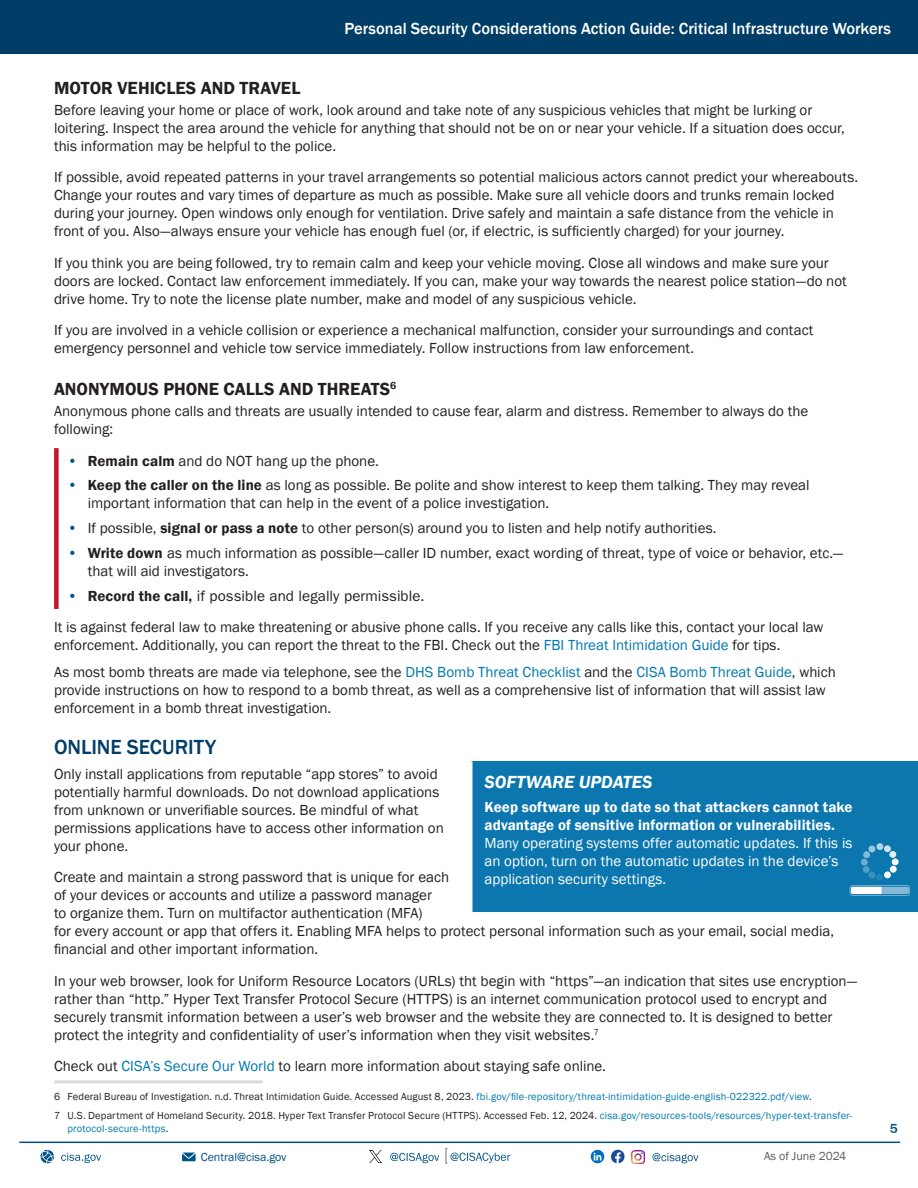
<style>
.page{position:relative;width:918px;height:1188px;background:#fff}
.page>*{position:absolute;margin:0;border:0;box-sizing:border-box;transform-origin:0 0}
.t1{font:500 21px "Franklin Gothic";letter-spacing:-.005em;color:#003e67}
.t2{font:600 18px "Franklin Gothic";color:#231f20}
.Heading_3{font:italic 600 18px "Franklin Gothic";color:#fff}
.t3{font:500 16.5px "Franklin Gothic";color:#fff}
.Paragraph_10_12{font:15px/18px "Franklin Gothic";color:#231f20}
.Paragraph_10_12-2{font:15px/18px "Franklin Gothic";color:#fff}
.t4{font:15px "ITC Franklin Gothic Std";color:#231f20}
.t5{font:500 13.5px "Franklin Gothic";color:#005288}
.t6{font:12px "Franklin Gothic";color:#005288}
.t7{font:12px "Franklin Gothic";color:#5a5b5d}
.Endnote{font:10.5px/12.6px "Franklin Gothic";letter-spacing:.015em;color:#231f20}
.s1{font-weight:600;color:#005288}
.s2{font-weight:600}
.s3{color:#005288}
.s4{font-family:"Franklin Gothic";font-weight:600;color:#005288}
.s5{font-family:"Franklin Gothic";font-weight:600}
.s6{color:#0078ae}
</style>
<div class="page">
<div style="left:0;top:0;width:918px;height:54px;background:#003e67"></div>
<div style="left:54px;top:448px;width:5px;height:161px;background:#c41230"></div>
<div style="left:471px;top:761px;width:447px;height:151px;background:#0c77af"></div>
<hr style="left:468px;top:761px;width:4px;height:151px;background:#fff">
<hr style="left:54px;top:1080px;width:209px;height:3px;background:#dadada">
<svg style="left:850px;top:886px;width:60px;height:9px"></svg>
<div style="left:876px;top:874px;width:7px;height:7px;background:#2384b6;border-radius:50%"></div>
<div style="left:869px;top:872px;width:6px;height:7px;background:#3b91be;border-radius:50%"></div>
<div style="left:863px;top:866px;width:7px;height:7px;background:#549fc6;border-radius:50%"></div>
<div style="left:877px;top:843px;width:6px;height:7px;background:#b5d5e6;border-radius:50%"></div>
<svg style="left:869px;top:846px;width:6px;height:6px"></svg>
<div style="left:863px;top:851px;width:7px;height:7px;background:#85bad6;border-radius:50%"></div>
<div style="left:861px;top:859px;width:7px;height:7px;background:#6cacce;border-radius:50%"></div>
<div style="left:884px;top:871px;width:7px;height:7px;background:#fff;border-radius:50%"></div>
<div style="left:890px;top:866px;width:7px;height:7px;background:#fff;border-radius:50%"></div>
<svg style="left:884px;top:845px;width:7px;height:7px"></svg>
<svg style="left:889px;top:851px;width:7px;height:7px"></svg>
<div style="left:892px;top:858px;width:7px;height:7px;background:#fff;border-radius:50%"></div>
<svg style="left:390px;top:1153px;width:49px;height:10px"></svg>
<svg style="left:369px;top:1150px;width:12px;height:13px"></svg>
<hr style="left:19px;top:1142px;width:881px;height:1px;background:#005288">
<svg style="left:40px;top:1150px;width:14px;height:13px"></svg>
<svg style="left:61px;top:1153px;width:40px;height:10px"></svg>
<svg style="left:182px;top:1153px;width:14px;height:8px"></svg>
<svg style="left:591px;top:1150px;width:13px;height:13px"></svg>
<svg style="left:611px;top:1150px;width:14px;height:13px"></svg>
<img style="left:631px;top:1151px;width:14px;height:13px">
<svg style="left:446px;top:1148px;width:64px;height:16px"></svg>
<svg style="left:652px;top:1153px;width:46px;height:10px"></svg>
<p class="t3" style="left:345px;top:18px;width:548px">Personal Security Considerations Action Guide: Critical Infrastructure Workers</p>
<h3 class="t2" style="left:54px;top:77px;width:248px">MOTOR VEHICLES AND TRAVEL</h3>
<p class="Paragraph_10_12" style="left:54px;top:101px;width:793px">Before leaving your home or place of work, look around and take note of any suspicious vehicles that might be lurking or loitering. Inspect the area around the vehicle for anything that should not be on or near your vehicle. If a situation does occur, this information may be helpful to the police.</p>
<p class="Paragraph_10_12" style="left:54px;top:169px;width:806px">If possible, avoid repeated patterns in your travel arrangements so potential malicious actors cannot predict your whereabouts.<br>Change your routes and vary times of departure as much as possible. Make sure all vehicle doors and trunks remain locked during your journey. Open windows only enough for ventilation. Drive safely and maintain a safe distance from the vehicle in front of you. Also—always ensure your vehicle has enough fuel (or, if electric, is sufficiently charged) for your journey.</p>
<p class="Paragraph_10_12" style="left:54px;top:254px;width:794px">If you think you are being followed, try to remain calm and keep your vehicle moving. Close all windows and make sure your doors are locked. Contact law enforcement immediately. If you can, make your way towards the nearest police station—do not drive home. Try to note the license plate number, make and model of any suspicious vehicle.</p>
<p class="Paragraph_10_12" style="left:54px;top:322px;width:761px">If you are involved in a vehicle collision or experience a mechanical malfunction, consider your surroundings and contact emergency personnel and vehicle tow service immediately. Follow instructions from law enforcement.</p>
<h3 class="t2" style="left:54px;top:378px;width:344px">ANONYMOUS PHONE CALLS AND THREATS<sup>6</sup></h3>
<p class="Paragraph_10_12" style="left:54px;top:402px;width:756px">Anonymous phone calls and threats are usually intended to cause fear, alarm and distress. Remember to always do the following:</p>
<p class="Paragraph_10_12" style="left:68px;top:452px;width:313px"><span class="s1">•</span> <span class="s2">Remain calm</span> and do NOT hang up the phone.</p>
<p class="Paragraph_10_12" style="left:88px;top:477px;width:723px;text-indent:-20px"><span class="s1">•</span> <span class="s2">Keep the caller on the line</span> as long as possible. Be polite and show interest to keep them talking. They may reveal important information that can help in the event of a police investigation.</p>
<p class="Paragraph_10_12" style="left:68px;top:519px;width:651px"><span class="s3">•</span> If possible, <span class="s2">signal or pass a note</span> to other person(s) around you to listen and help notify authorities.</p>
<p class="Paragraph_10_12" style="left:88px;top:544px;width:757px;text-indent:-20px"><span class="s1">•</span> <span class="s2">Write down</span> as much information as possible—caller ID number, exact wording of threat, type of voice or behavior, etc.— that will aid investigators.</p>
<p class="t4" style="left:68px;top:587px;width:359px"><span class="s4">•</span> <span class="s5">Record the call,</span> if possible and legally permissible.</p>
<p class="Paragraph_10_12" style="left:54px;top:618px;width:771px">It is against federal law to make threatening or abusive phone calls. If you receive any calls like this, contact your local law enforcement. Additionally, you can report the threat to the FBI. Check out the <span class="s6">FBI Threat Intimidation Guide</span> for tips.</p>
<p class="Paragraph_10_12" style="left:54px;top:663px;width:783px">As most bomb threats are made via telephone, see the <span class="s6">DHS Bomb Threat Checklist</span> and the <span class="s6">CISA Bomb Threat Guide</span>, which provide instructions on how to respond to a bomb threat, as well as a comprehensive list of information that will assist law enforcement in a bomb threat investigation.</p>
<h2 class="t1" style="left:54px;top:734px;width:164px">ONLINE SECURITY</h2>
<p class="Paragraph_10_12" style="left:54px;top:765px;width:391px">Only install applications from reputable “app stores” to avoid potentially harmful downloads. Do not download applications from unknown or unverifiable sources. Be mindful of what permissions applications have to access other information on your phone.</p>
<p class="Paragraph_10_12" style="left:54px;top:869px;width:782px">Create and maintain a strong password that is unique for each<br>of your devices or accounts and utilize a password manager<br>to organize them. Turn on multifactor authentication (MFA)<br>for every account or app that offers it. Enabling MFA helps to protect personal information such as your email, social media, financial and other important information.</p>
<p class="Paragraph_10_12" style="left:54px;top:972px;width:805px">In your web browser, look for Uniform Resource Locators (URLs) tht begin with “https”—an indication that sites use encryption— rather than “http.” Hyper Text Transfer Protocol Secure (HTTPS) is an internet communication protocol used to encrypt and securely transmit information between a user’s web browser and the website they are connected to. It is designed to better protect the integrity and confidentiality of user’s information when they visit websites.<sup>7</sup></p>
<p class="Paragraph_10_12" style="left:54px;top:1058px;width:554px">Check out <span class="s6">CISA’s Secure Our World</span> to learn more information about staying safe online.</p>
<p class="Endnote" style="left:54px;top:1090px;width:8px">6</p>
<p class="Endnote" style="left:68px;top:1090px;width:746px">Federal Bureau of Investigation. n.d. Threat Intimidation Guide. Accessed August 8, 2023. <span class="s6">fbi.gov/file-repository/threat-intimidation-guide-english-022322.pdf/view</span>.</p>
<p class="Endnote" style="left:54px;top:1110px;width:8px">7</p>
<p class="Endnote" style="left:68px;top:1110px;width:786px">U.S. Department of Homeland Security. 2018. Hyper Text Transfer Protocol Secure (HTTPS). Accessed Feb. 12, 2024. <span class="s6">cisa.gov/resources-tools/resources/hyper-text-transfer&shy;protocol-secure-https</span>.</p>
<p class="t6" style="left:201px;top:1149px;width:87px">Central@cisa.gov</p>
<p class="t7" style="left:764px;top:1148px;width:84px">As of June 2024</p>
<p class="Heading_3" style="left:485px;top:770px;width:170px">SOFTWARE UPDATES</p>
<p class="Paragraph_10_12-2" style="left:485px;top:799px;width:370px"><span class="s2">Keep software up to date so that attackers cannot take advantage of sensitive information or vulnerabilities.<br></span>Many operating systems offer automatic updates. If this is an option, turn on the automatic updates in the device’s application security settings.</p>
<p class="t5" style="left:890px;top:1120px;width:9px">5</p>
</div>
